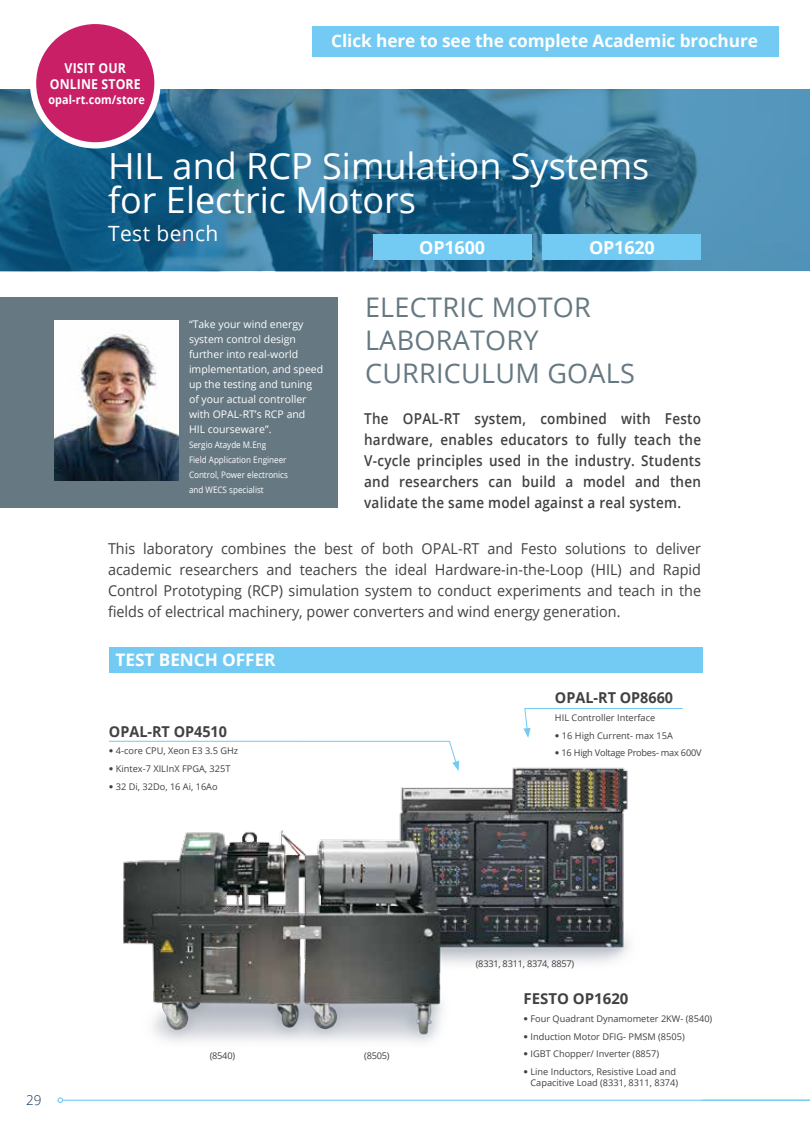
<style>
.page{position:relative;width:810px;height:1134px;background:#fff}
.page>*{position:absolute;margin:0;border:0;box-sizing:border-box;transform-origin:0 0}
.t1{font:36px/34.5px "Open Sans";color:#fff}
.t2{font:27px/33px "Open Sans";letter-spacing:.01em;color:#667882}
.t3{font:21px "Open Sans";letter-spacing:.02em;color:#fff}
.t4{font:700 18px "Open Sans";letter-spacing:-.01em;color:#fff}
.t5{font:700 17.25px "Open Sans";letter-spacing:-.005em;color:#fff}
.t6{font:15px/21px "Open Sans";color:#414042;text-align:justify;scale:.96 1}
.t7{font:600 15px/21px "Open Sans";letter-spacing:.02em;color:#414042;text-align:justify;scale:.9 1}
.t8{font:700 15px "Open Sans";color:#414042;scale:.96 1}
.t9{font:700 15px "Open Sans";color:#414042}
.t10{font:700 13.65px "Open Sans";color:#fff;scale:.9 1}
.t11{font:300 13.5px "Open Sans";color:#0b3254}
.t12{font:700 12px "Open Sans";letter-spacing:.01em;color:#fff;scale:.9 1}
.t13{font:10.5px/15px "Open Sans";color:#fff}
.t14{font:9.15px/11.1px "Open Sans";color:#414042;text-align:right}
.t15{font:9.15px "Open Sans";letter-spacing:-.025em;color:#414042}
.t16{font:9px/15px "Open Sans";color:#fff;scale:.9 1}
.s1{font-family:"Avenir"}
</style>
<div class="page">
<img style="left:0;top:90px;width:809px;height:181px">
<hr style="left:809px;top:90px;width:1px;height:181px;background:#0069a5">
<hr style="left:63px;top:1100px;width:747px;height:1px;background:#73cbf3">
<svg style="left:58px;top:1097px;width:5px;height:6px"></svg>
<div style="left:0;top:297px;width:338px;height:210px;background:#667882"></div>
<img style="left:54px;top:320px;width:124px;height:161px">
<div style="left:109px;top:647px;width:594px;height:26px;background:#73cbf3"></div>
<div style="left:373px;top:234px;width:158px;height:26px;background:#73cbf3"></div>
<div style="left:543px;top:234px;width:158px;height:26px;background:#73cbf3"></div>
<img style="left:123px;top:767px;width:505px;height:275px">
<div style="left:33px;top:21px;width:124px;height:124px;background:#c81f66;border-radius:50%"></div>
<div style="left:30px;top:18px;width:131px;height:131px;border:6px solid #fff;border-radius:50%"></div>
<svg style="left:109px;top:740px;width:350px;height:31px"></svg>
<svg style="left:523px;top:708px;width:160px;height:30px"></svg>
<div style="left:313px;top:27px;width:466px;height:30px;background:#73cbf3"></div>
<p class="t10" style="left:65px;top:58px;width:16px">Visit</p>
<p class="t10" style="left:99px;top:58px;width:11px">our</p>
<p class="t10" style="left:50px;top:75px;width:10px">online</p>
<p class="t10" style="left:102px;top:75px;width:10px">store</p>
<p class="t12" style="left:48px;top:91px;width:109px">opal-rt.com/store</p>
<p class="t5" style="left:331px;top:29px;width:428px">Click here to see the complete Academic brochure</p>
<h1 class="t1" style="left:108px;top:147px;width:543px">HIL and RCP Simulation Systems for E lectric M otors</h1>
<h3 class="t3" style="left:108px;top:219px;width:112px">Test bench</h3>
<p class="t4" style="left:419px;top:235px;width:67px">OP1600</p>
<p class="t4" style="left:589px;top:235px;width:67px">OP1620</p>
<p class="t13" style="left:189px;top:317px;width:136px">“Take your wind energy system control design further into real-world implementation, and speed up the testing and tuning of your actual controller with OPAL-RT’s RCP and<br>HIL courseware”.</p>
<p class="t16" style="left:189px;top:437px;width:111px">Sergio Atayde M.Eng<br>Field Application Engineer<br>Control, Power electronics and WECS specialist</p>
<h2 class="t2" style="left:365px;top:290px;width:272px;text-indent:94px">ic Motor<br>Laboratory<br>Curriculum Goals</h2>
<h2 class="t2" style="left:365px;top:290px;width:62px">E lectr</h2>
<p class="t7" style="left:364px;top:408px;width:376px">The OPAL-RT system, combined with Festo hardware, enables educators to fully teach the V-cycle principles used in the industry. Students and researchers can build a model and then validate the same model against a real system.</p>
<p class="t6" style="left:108px;top:538px;width:619px">This laboratory combines the best of both OPAL-RT and Festo solutions to deliver academic researchers and teachers the ideal Hardware-in-the-Loop (HIL) and Rapid Control Prototyping (RCP) simulation system to conduct experiments and teach in the fields of electrical machinery, power converters and wind energy generation.</p>
<p class="t5" style="left:116px;top:648px;width:161px">TEST BENCH OFFER</p>
<p class="t8" style="left:109px;top:720px;width:125px">OPAL-RT OP4510</p>
<p class="t14" style="left:109px;top:745px;width:131px"><span class="s1">•</span> 4-core CPU, Xeon E3 3.5 GHz</p>
<p class="t14" style="left:109px;top:763px;width:123px"><span class="s1">•</span> Kintex-7 XILInX FPGA, 325T</p>
<p class="t14" style="left:109px;top:781px;width:110px"><span class="s1">•</span> 32 D i, 32Do, 16 Ai, 16Ao</p>
<p class="t8" style="left:555px;top:687px;width:125px">OPAL-RT OP8660</p>
<p class="t14" style="left:555px;top:712px;width:6px">HIL</p>
<p class="t14" style="left:572px;top:712px;width:85px">Controller I nterface</p>
<p class="t14" style="left:555px;top:729px;width:119px"><span class="s1">•</span> 16 High Current- max 15A</p>
<p class="t15" style="left:555px;top:747px;width:148px"><span class="s1">•</span> 16 High Voltage Probes- max 600V</p>
<p class="t11" style="left:26px;top:1091px;width:17px">29</p>
<p class="t14" style="left:210px;top:1050px;width:27px">(8540)</p>
<p class="t14" style="left:364px;top:1050px;width:27px">(8505)</p>
<p class="t15" style="left:476px;top:957px;width:100px">(8331, 8311, 8374, 8857)</p>
<p class="t9" style="left:524px;top:988px;width:107px">FESTO OP1620</p>
<p class="t14" style="left:524px;top:1013px;width:190px"><span class="s1">•</span> Four Quadrant Dynamometer 2KW- (8540)</p>
<p class="t14" style="left:524px;top:1031px;width:163px"><span class="s1">•</span> Induction Motor DFIG- PMSM (8505)</p>
<p class="t14" style="left:524px;top:1048px;width:137px"><span class="s1">•</span> IGBT Chopper/ Inverter (8857)</p>
<p class="t14" style="left:524px;top:1066px;width:156px"><span class="s1">•</span> Line Inductors, Resistive Load and<br>Capacitive Load (8331, 8311, 8374)</p>
</div>
